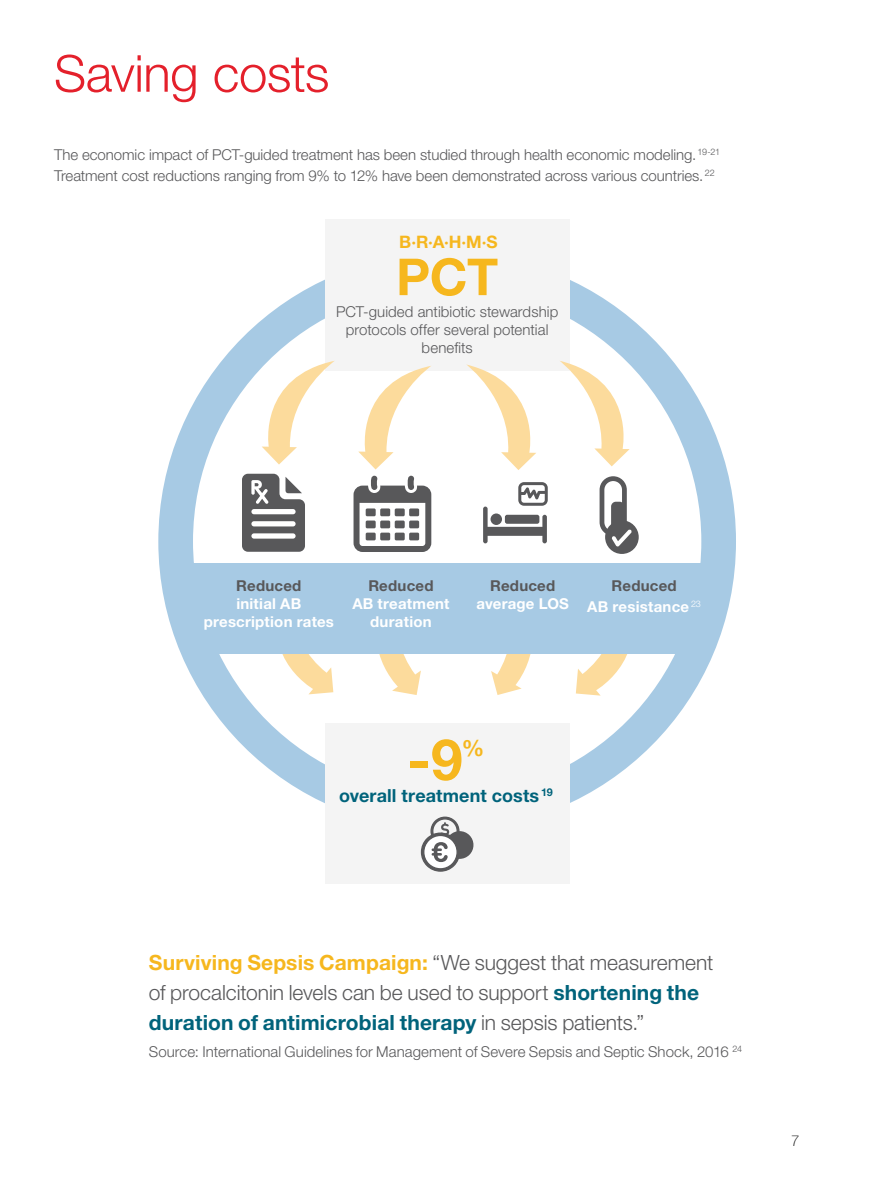
<style>
.page{position:relative;width:893px;height:1191px;background:#fff}
.page>*{position:absolute;margin:0;border:0;box-sizing:border-box;transform-origin:0 0}
.t1{font:700 57px "Helvetica Neue LT Std";color:#f6b71e}
.t2{font:300 51px "Helvetica Neue LT Std";letter-spacing:-.01em;color:#e4202b}
.t3{font:700 51px "Helvetica Neue LT Std";color:#f6b71e}
.t4{font:700 22.5px "Helvetica Neue LT Std";color:#f6b71e}
.t5{font:300 21px/30px "Helvetica Neue LT Std";color:#58585a}
.t6{font:700 18px "Helvetica Neue LT Std";letter-spacing:.005em;color:#00637b}
.t7{font:700 17.25px "Helvetica Neue LT Std";color:#f6b71e}
.t8{font:300 15px/18px "Helvetica Neue LT Std";letter-spacing:-.005em;color:#58585a}
.t9{font:700 15px/18px "Helvetica Neue LT Std";letter-spacing:.015em;color:#fff;text-align:center}
.t10{font:700 15px "Helvetica Neue LT Std";letter-spacing:.015em;color:#58585a}
.t11{font:100 15px "Helvetica Neue LT Std";color:#000}
.s1{color:#58585a}
.s2{font-weight:700;color:#f6b71e}
.s3{font-weight:700;color:#00637b}
</style>
<div class="page">
<svg style="left:176px;top:270px;width:543px;height:543px"></svg>
<svg style="left:349px;top:654px;width:72px;height:41px"></svg>
<svg style="left:491px;top:654px;width:69px;height:41px"></svg>
<svg style="left:253px;top:654px;width:80px;height:40px"></svg>
<svg style="left:576px;top:654px;width:81px;height:41px"></svg>
<div style="left:185px;top:564px;width:522px;height:90px;background:#a7cae4"></div>
<div style="left:158px;top:252px;width:578px;height:578px;border:35px solid #a7cae4;border-radius:50%"></div>
<svg style="left:354px;top:476px;width:77px;height:76px"></svg>
<svg style="left:483px;top:482px;width:65px;height:61px"></svg>
<div style="left:325px;top:723px;width:244px;height:160px;background:#f4f4f4"></div>
<div style="left:325px;top:219px;width:244px;height:152px;background:#f4f4f4"></div>
<svg style="left:355px;top:366px;width:76px;height:103px"></svg>
<svg style="left:466px;top:364px;width:76px;height:106px"></svg>
<svg style="left:259px;top:361px;width:76px;height:103px"></svg>
<svg style="left:559px;top:361px;width:76px;height:105px"></svg>
<svg style="left:242px;top:474px;width:63px;height:78px"></svg>
<svg style="left:420px;top:816px;width:54px;height:55px"></svg>
<div style="left:600px;top:476px;width:27px;height:60px;border:5px solid #58585a;border-radius:11px"></div>
<div style="left:611px;top:502px;width:13px;height:30px;background:#58585a;border-radius:5px"></div>
<svg style="left:605px;top:520px;width:34px;height:34px"></svg>
<h2 class="t2" style="left:54px;top:42px;width:277px">Saving costs</h2>
<p class="t8" style="left:54px;top:144px;width:668px;line-height:21px">The economic impact of PCT-guided treatment has been studied through health economic modeling. <sup>19-21<br></sup>Treatment cost reductions ranging from 9% to 12% have been demonstrated across various countries. <sup>22</sup></p>
<p class="t7" style="left:399px;top:231px;width:100px">B·R·A·H·M·S</p>
<h2 class="t3" style="left:396px;top:245px;width:104px">PCT</h2>
<p class="t8" style="left:336px;top:302px;width:224px;text-align:center">PCT-guided antibiotic stewardship protocols offer several potential benefits</p>
<p class="t10" style="left:236px;top:576px;width:67px">Reduced</p>
<p class="t9" style="left:204px;top:594px;width:132px">initial AB prescription rates</p>
<p class="t10" style="left:368px;top:576px;width:67px">Reduced</p>
<p class="t9" style="left:352px;top:594px;width:99px">AB treatment duration</p>
<p class="t10" style="left:490px;top:576px;width:67px">Reduced</p>
<p class="t9" style="left:476px;top:594px;width:94px">average LOS</p>
<p class="t9" style="left:587px;top:575px;width:115px;line-height:21px"><span class="s1">Reduced<br></span>AB resistance <sup>23</sup></p>
<h1 class="t1" style="left:408px;top:724px;width:56px">-9</h1>
<h3 class="t4" style="left:462px;top:734px;width:24px">%</h3>
<p class="t6" style="left:339px;top:784px;width:215px">overall treatment costs <sup>19</sup></p>
<h3 class="t5" style="left:149px;top:947px;width:566px"><span class="s2">Surviving Sepsis Campaign:</span> “We suggest that measurement of procalcitonin levels can be used to support <span class="s3">shortening the duration of antimicrobial therapy</span> in sepsis patients.”</h3>
<p class="t8" style="left:149px;top:1042px;width:595px">Source: International Guidelines for Management of Severe Sepsis and Septic Shock, 2016 <sup>24</sup></p>
<p class="t11" style="left:791px;top:1132px;width:10px">7</p>
</div>
